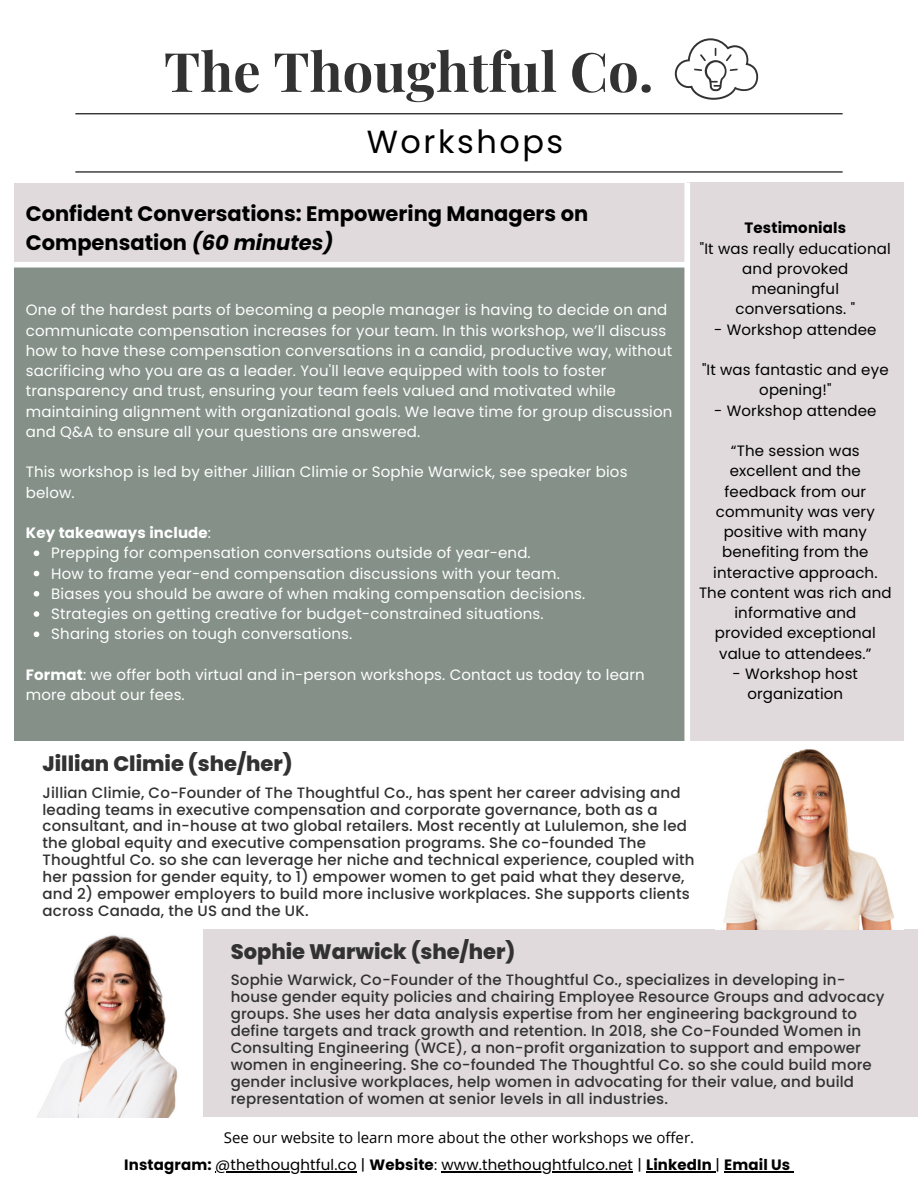
<style>
.page{position:relative;width:918px;height:1188px;background:#fff}
.page>*{position:absolute;margin:0;border:0;box-sizing:border-box;transform-origin:0 0}
.t1{font:700 54.3px "Playfair Display";color:#323232}
.t2{font:31.95px "Poppins";letter-spacing:.08em;color:#000}
.t3{font:700 21px/29.2px "Poppins";color:#000}
.t4{font:800 21px "Poppins";color:#323232}
.t5{font:500 15px/16.8px "Poppins";letter-spacing:.01em;color:#323232}
.t6{font:15px/20.2px "Poppins";letter-spacing:.01em;color:#fff}
.t7{font:15px/20.2px "Poppins";letter-spacing:.01em;color:#000;text-align:center}
.t8{font:15px "Open Sans";color:#000}
.t9{font:700 15px "Poppins";letter-spacing:.01em;color:#fff}
.t10{font:700 15px "Poppins";letter-spacing:.01em;color:#000}
.s1{font-style:italic}
.s2{font-weight:400}
.s3{font-weight:700}
</style>
<div class="page">
<div style="left:203px;top:929px;width:715px;height:188px;background:#e0dadc"></div>
<img style="left:37px;top:934px;width:141px;height:184px">
<svg style="left:675px;top:38px;width:83px;height:62px"></svg>
<hr style="left:75px;top:171px;width:768px;height:2px;background:#000">
<hr style="left:75px;top:113px;width:768px;height:1px;background:#000">
<div style="left:15px;top:183px;width:672px;height:92px;background:#e0dadc"></div>
<div style="left:15px;top:265px;width:671px;height:476px;background:#849088"></div>
<svg style="left:34px;top:550px;width:5px;height:6px"></svg>
<svg style="left:34px;top:571px;width:5px;height:5px"></svg>
<svg style="left:34px;top:591px;width:5px;height:6px"></svg>
<svg style="left:34px;top:611px;width:5px;height:6px"></svg>
<svg style="left:34px;top:631px;width:5px;height:6px"></svg>
<div style="left:687px;top:183px;width:216px;height:558px;background:#e0dadc"></div>
<div style="left:684px;top:183px;width:6px;height:558px;background:#fff"></div>
<hr style="left:215px;top:1171px;width:142px;height:1px;background:#000">
<hr style="left:442px;top:1171px;width:191px;height:1px;background:#000">
<hr style="left:646px;top:1171px;width:69px;height:1px;background:#000">
<hr style="left:724px;top:1171px;width:66px;height:1px;background:#000">
<img style="left:723px;top:749px;width:171px;height:180px">
<div style="left:11px;top:262px;width:676px;height:6px;background:#fff"></div>
<p class="t1" style="left:164px;top:33px;width:491px">The Thoughtful Co.</p>
<p class="t2" style="left:367px;top:120px;width:198px">Workshops</p>
<p class="t3" style="left:26px;top:199px;width:564px">Confident Conversations: Empowering Managers on<br>Compensation <span class="s1">(60 minutes)</span></p>
<p class="t6" style="left:26px;top:300px;width:648px">One of the hardest parts of becoming a people manager is having to decide on and communicate compensation increases for your team. In this workshop, we’ll discuss how to have these compensation conversations in a candid, productive way, without sacrificing who you are as a leader. You'll leave equipped with tools to foster transparency and trust, ensuring your team feels valued and motivated while maintaining alignment with organizational goals. We leave time for group discussion and Q&amp;A to ensure all your questions are answered.</p>
<p class="t6" style="left:26px;top:462px;width:603px">This workshop is led by either Jillian Climie or Sophie Warwick, see speaker bios below.</p>
<p class="t9" style="left:26px;top:522px;width:187px">Key takeaways include<span class="s2">:</span></p>
<p class="t6" style="left:51px;top:543px;width:481px">Prepping for compensation conversations outside of year-end.</p>
<p class="t6" style="left:51px;top:563px;width:510px">How to frame year-end compensation discussions with your team.</p>
<p class="t6" style="left:51px;top:583px;width:535px">Biases you should be aware of when making compensation decisions.</p>
<p class="t6" style="left:51px;top:604px;width:494px">Strategies on getting creative for budget-constrained situations.</p>
<p class="t6" style="left:51px;top:624px;width:302px">Sharing stories on tough conversations.</p>
<p class="t6" style="left:26px;top:664px;width:620px"><span class="s3">Format</span>: we offer both virtual and in-person workshops. Contact us today to learn more about our fees.</p>
<p class="t10" style="left:745px;top:218px;width:103px">Testimonials</p>
<p class="t7" style="left:700px;top:238px;width:192px">"It was really educational and provoked meaningful conversations. "</p>
<p class="t7" style="left:714px;top:319px;width:164px">- Workshop attendee</p>
<p class="t7" style="left:702px;top:360px;width:188px">"It was fantastic and eye opening!"</p>
<h3 class="t7" style="left:714px;top:400px;width:164px">- Workshop attendee</h3>
<h4 class="t7" style="left:699px;top:441px;width:194px">“The session was excellent and the feedback from our community was very positive with many benefiting from the interactive approach.<br>The content was rich and informative and provided exceptional value to attendees.”</h4>
<p class="t7" style="left:733px;top:663px;width:127px">- Workshop host organization</p>
<h3 class="t4" style="left:43px;top:749px;width:252px">Jillian Climie (she/her)</h3>
<p class="t5" style="left:43px;top:784px;width:654px">Jillian Climie, Co-Founder of The Thoughtful Co., has spent her career advising and leading teams in executive compensation and corporate governance, both as a consultant, and in-house at two global retailers. Most recently at Lululemon, she led the global equity and executive compensation programs. She co-founded The Thoughtful Co. so she can leverage her niche and technical experience, coupled with her passion for gender equity, to 1) empower women to get paid what they deserve, and 2) empower employers to build more inclusive workplaces. She supports clients across Canada, the US and the UK.</p>
<h2 class="t4" style="left:231px;top:937px;width:286px">Sophie Warwick (she/her)</h2>
<h3 class="t5" style="left:231px;top:972px;width:655px">Sophie Warwick, Co-Founder of the Thoughtful Co., specializes in developing in&shy;house gender equity policies and chairing Employee Resource Groups and advocacy groups. She uses her data analysis expertise from her engineering background to define targets and track growth and retention. In 2018, she Co-Founded Women in Consulting Engineering (WCE), a non-profit organization to support and empower women in engineering. She co-founded The Thoughtful Co. so she could build more gender inclusive workplaces, help women in advocating for their value, and build representation of women at senior levels in all industries.</h3>
<p class="t8" style="left:224px;top:1127px;width:472px">See our website to learn more about the other workshops we offer.</p>
<p class="t7" style="left:124px;top:1155px;width:668px"><span class="s3">Instagram:</span> @thethoughtful.co | <span class="s3">Website</span>: www.thethoughtfulco.net | <span class="s3">LinkedIn</span> | <span class="s3">Email Us</span></p>
</div>
